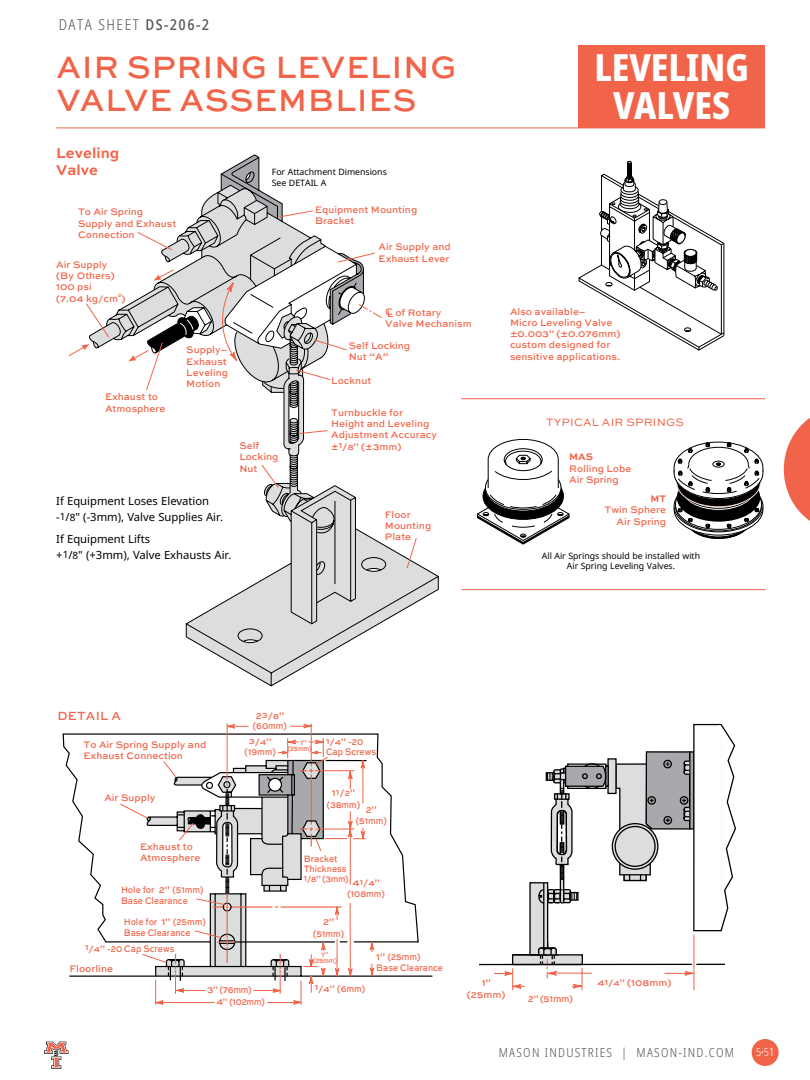
<style>
.page{position:relative;width:810px;height:1080px;background:#fff}
.page>*{position:absolute;margin:0;border:0;box-sizing:border-box;transform-origin:0 0}
.t1{font:800 condensed 37.5px/37.5px "Noto Sans";color:#fff;text-align:center}
.t2{font:500 32.5px/33.8px "Sweet Sans Pro";letter-spacing:.02em;color:#f16449}
.t3{font:300 condensed 15px "Noto Sans";letter-spacing:.1em;color:#58595b}
.t4{font:700 15px/17.5px "Sweet Sans Pro";color:#f16449}
.t5{font:300 condensed 12.5px "Noto Sans";letter-spacing:.1em;color:#58595b}
.t6{font:500 12.5px "Sweet Sans Pro";letter-spacing:.02em;color:#f16449}
.t7{font:11.25px/16.2px "Noto Sans";color:#000}
.t8{font:11.25px "Sweet Sans Pro";letter-spacing:.02em;color:#f16449}
.t9{font:300 condensed 11.25px "Noto Sans";color:#fff}
.t10{font:500 10px/11.2px "Sweet Sans Pro";color:#f16449}
.t11{font:500 10px/12.5px "Sweet Sans Pro";letter-spacing:-.025em;color:#f16449;scale:.93 1}
.t12{font:500 10px "Sweet Sans Pro";color:#f16449;scale:.93 1}
.t13{font:500 10px "Sweet Sans Pro";color:#f16449;scale:.85 1}
.t14{font:700 10px "Sweet Sans Pro";color:#f16449}
.t15{font:500 9.75px/10px "Sweet Sans Pro";letter-spacing:-.01em;color:#f16449;scale:.9 1}
.t16{font:8.75px/10.6px "Noto Sans";color:#000;text-align:center}
.t17{font:500 8.75px "Sweet Sans Pro";color:#f16449}
.t18{font:500 7.5px/6.2px "Sweet Sans Pro";letter-spacing:-.025em;color:#f16449;text-align:center}
.t19{font:500 7.5px "Sweet Sans Pro";letter-spacing:-.025em;color:#f16449;scale:.85 1}
.t20{font:500 5.88px "Sweet Sans Pro";color:#f16449}
.s1{font-weight:500}
.s2{font-size:8.75px}
.s3{font-size:10px}
.s4{font-size:9.75px}
.s5{font-size:7.5px}
</style>
<div class="page">
<svg style="left:44px;top:1042px;width:24px;height:27px"></svg>
<div style="left:752px;top:1039px;width:27px;height:27px;background:#f16449;border-radius:50%"></div>
<svg style="left:784px;top:418px;width:26px;height:103px"></svg>
<svg style="left:578px;top:161px;width:147px;height:190px"></svg>
<svg style="left:63px;top:733px;width:369px;height:244px"></svg>
<svg style="left:145px;top:723px;width:231px;height:282px"></svg>
<svg style="left:119px;top:756px;width:210px;height:208px"></svg>
<svg style="left:477px;top:439px;width:92px;height:105px"></svg>
<svg style="left:674px;top:484px;width:89px;height:51px"></svg>
<svg style="left:674px;top:442px;width:89px;height:86px"></svg>
<svg style="left:89px;top:154px;width:350px;height:532px"></svg>
<svg style="left:221px;top:155px;width:92px;height:66px"></svg>
<svg style="left:299px;top:430px;width:29px;height:4px"></svg>
<svg style="left:243px;top:464px;width:139px;height:178px"></svg>
<svg style="left:86px;top:303px;width:24px;height:35px"></svg>
<svg style="left:406px;top:538px;width:11px;height:31px"></svg>
<svg style="left:128px;top:231px;width:256px;height:177px"></svg>
<svg style="left:68px;top:344px;width:21px;height:12px"></svg>
<svg style="left:479px;top:723px;width:257px;height:268px"></svg>
<hr style="left:461px;top:398px;width:304px;height:1px;background:#f16449">
<hr style="left:461px;top:589px;width:304px;height:1px;background:#f16449">
<hr style="left:56px;top:128px;width:709px;height:1px;background:#f16449">
<div style="left:579px;top:45px;width:186px;height:83px;background:#f16449"></div>
<h3 class="t3" style="left:59px;top:14px;width:152px">DATA SHEET <span class="s1">DS-206-2</span></h3>
<h2 class="t2" style="left:57px;top:48px;width:401px">AIR SPRING LEVELING<br>VALVE ASSEMBLIES</h2>
<h1 class="t1" style="left:594px;top:49px;width:156px">LEVELING<br>VALVES</h1>
<h3 class="t4" style="left:56px;top:143px;width:65px">Leveling<br>Valve</h3>
<p class="t10" style="left:78px;top:206px;width:100px">To Air Spring<br>Supply and Exhaust<br>Connection</p>
<p class="t10" style="left:56px;top:258px;width:71px">Air Supply (By Others)<br>100 psi<br>(7.04 kg/cm )</p>
<p class="t20" style="left:118px;top:291px;width:5px">2</p>
<p class="t10" style="left:105px;top:391px;width:62px">Exhaust to<br>Atmosphere</p>
<p class="t10" style="left:186px;top:344px;width:43px">Supply–<br>Exhaust<br>Leveling<br>Motion</p>
<p class="t16" style="left:272px;top:167px;width:117px;text-align:left">For Attachment Dimensions<br>See DETAIL A</p>
<p class="t10" style="left:315px;top:203px;width:104px">Equipment Mounting<br>Bracket</p>
<p class="t10" style="left:379px;top:241px;width:74px">Air Supply and<br>Exhaust Lever</p>
<p class="t10" style="left:385px;top:307px;width:88px">C of Rotary<br>Valve Mechanism</p>
<p class="t10" style="left:387px;top:307px;width:8px">L</p>
<p class="t10" style="left:239px;top:440px;width:41px">Self<br>Locking<br>Nut</p>
<p class="t10" style="left:349px;top:340px;width:63px">Self Locking<br>Nut “A”</p>
<p class="t10" style="left:331px;top:375px;width:42px">Locknut</p>
<p class="t10" style="left:331px;top:407px;width:107px">Turnbuckle for<br>Height and Leveling<br>Adjustment Accuracy ±<span class="s2">1</span>/<span class="s2">8</span>" (±3mm)</p>
<p class="t7" style="left:56px;top:493px;width:168px">If Equipment Loses Elevation -<span class="s3">1</span>/<span class="s3">8</span>" (-3mm), Valve Supplies Air.</p>
<p class="t7" style="left:56px;top:531px;width:177px">If Equipment Lifts<br>+<span class="s3">1</span>/<span class="s3">8</span>" (+3mm), Valve Exhausts Air.</p>
<p class="t10" style="left:385px;top:508px;width:48px">Floor<br>Mounting<br>Plate</p>
<p class="t10" style="left:510px;top:305px;width:112px">Also available–<br>Micro Leveling Valve ±0.003" (±0.076mm) custom designed for sensitive applications.</p>
<p class="t8" style="left:546px;top:414px;width:139px">TYPICAL AIR SPRINGS</p>
<p class="t14" style="left:569px;top:449px;width:25px">MAS</p>
<p class="t10" style="left:569px;top:462px;width:64px">Rolling Lobe<br>Air Spring</p>
<p class="t14" style="left:650px;top:491px;width:17px">MT</p>
<p class="t10" style="left:605px;top:504px;width:63px;text-align:right">Twin Sphere<br>Air Spring</p>
<p class="t16" style="left:542px;top:551px;width:160px">All Air Springs should be installed with<br>Air Spring Leveling Valves.</p>
<p class="t6" style="left:58px;top:706px;width:65px">DETAIL A</p>
<p class="t10" style="left:253px;top:710px;width:36px;line-height:10px">2<span class="s2">3</span>/<span class="s2">8</span>" (60mm)</p>
<p class="t17" style="left:249px;top:735px;width:24px">3<span class="s3">/</span>4<span class="s3">"</span></p>
<p class="t13" style="left:245px;top:745px;width:38px">(19mm)</p>
<p class="t18" style="left:300px;top:739px;width:8px">1"</p>
<p class="t10" style="left:84px;top:738px;width:124px">To Air Spring Supply and</p>
<p class="t19" style="left:288px;top:743px;width:29px">(25mm)</p>
<p class="t10" style="left:84px;top:750px;width:101px">Exhaust Connection</p>
<p class="t10" style="left:104px;top:792px;width:53px">Air Supply</p>
<p class="t10" style="left:326px;top:737px;width:52px;line-height:10px"><span class="s2">1</span>/<span class="s2">4</span>" -20<br>Cap Screws</p>
<p class="t10" style="left:327px;top:787px;width:35px;text-align:center">1<span class="s2">1</span>/<span class="s2">2</span>" (38mm)</p>
<p class="t10" style="left:356px;top:804px;width:33px;text-align:center">2" (51mm)</p>
<p class="t10" style="left:140px;top:841px;width:62px">Exhaust to<br>Atmosphere</p>
<p class="t10" style="left:121px;top:883px;width:84px"><span class="s4">Hole for</span> 2" (51mm)<br>Base Clearance</p>
<p class="t10" style="left:124px;top:915px;width:84px"><span class="s4">Hole for</span> 1" (25mm)<br>Base Clearance</p>
<p class="t10" style="left:85px;top:942px;width:91px"><span class="s2">1</span>/<span class="s2">4</span>" -20 Cap Screws</p>
<p class="t10" style="left:70px;top:963px;width:45px">Floorline</p>
<p class="t15" style="left:304px;top:853px;width:51px">Bracket<br>Thickness<br><span class="s2">1</span>/<span class="s2">8</span>" (3mm)</p>
<p class="t10" style="left:348px;top:877px;width:39px;text-align:center">4<span class="s2">1</span>/<span class="s2">4</span>" (108mm)</p>
<p class="t10" style="left:313px;top:916px;width:33px;text-align:center">2" (51mm)</p>
<p class="t18" style="left:313px;top:951px;width:25px">1" (25mm)</p>
<p class="t10" style="left:376px;top:950px;width:68px">1" (25mm)<br>Base Clearance</p>
<p class="t11" style="left:216px;top:983px;width:54px;text-indent:-9px">3" (76mm)<br>4" (102mm)</p>
<p class="t10" style="left:315px;top:982px;width:52px"><span class="s2">1</span>/<span class="s2">4</span>" (6mm)</p>
<p class="t10" style="left:467px;top:977px;width:40px;text-align:center">1" (25mm)</p>
<p class="t12" style="left:528px;top:991px;width:50px">2" (51mm)</p>
<p class="t10" style="left:598px;top:977px;width:75px">4<span class="s2">1</span>/<span class="s2">4</span>" (108mm)</p>
<p class="t5" style="left:499px;top:1043px;width:237px">MASON INDUSTRIES | MASON-IND.COM</p>
<p class="t9" style="left:756px;top:1044px;width:20px">5<span class="s5">•</span>51</p>
</div>
